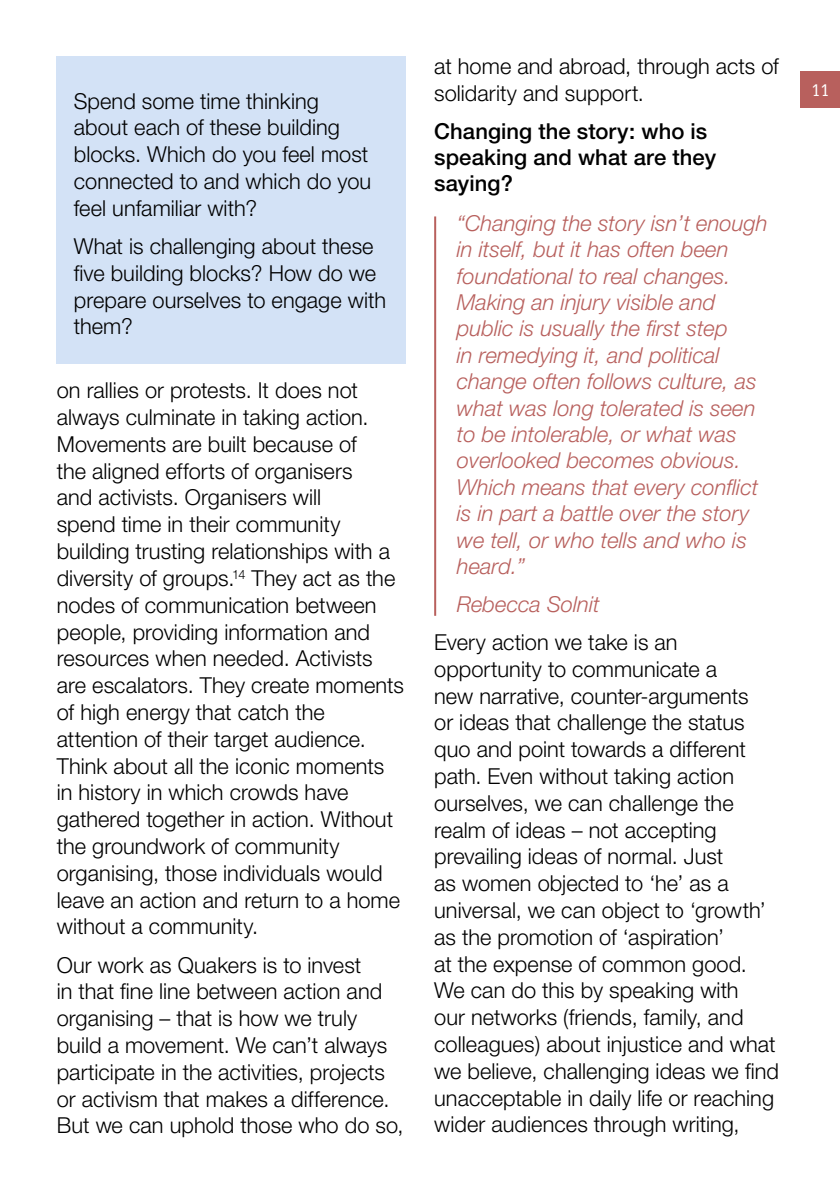
<style>
.page{position:relative;width:840px;height:1191px;background:#fff}
.page>*{position:absolute;margin:0;border:0;box-sizing:border-box;transform-origin:0 0}
.t1{font:300 22px/26.8px "Helvetica Neue";color:#000}
.t2{font:italic 300 22px/26.4px "Helvetica Neue LT Std";color:#b8605d}
.t3{font:500 22px/26.4px "Helvetica Neue";letter-spacing:.005em;color:#000}
.t4{font:16.4px "Glypha";color:#fff}
</style>
<div class="page">
<div style="left:799px;top:71px;width:40px;height:37px;background:#b8605d"></div>
<hr style="left:434px;top:216px;width:2px;height:400px;background:#b8605d">
<div style="left:57px;top:57px;width:348px;height:307px;background:#d3e2f6"></div>
<p class="t1" style="left:74px;top:87px;width:299px">Spend some time thinking about each of these building blocks. Which do you feel most connected to and which do you feel unfamiliar with?</p>
<p class="t1" style="left:74px;top:232px;width:314px">What is challenging about these five building blocks? How do we prepare ourselves to engage with them?</p>
<p class="t1" style="left:57px;top:376px;width:348px">on rallies or protests. It does not always culminate in taking action.<br>Movements are built because of<br>the aligned efforts of organisers<br>and activists. Organisers will<br>spend time in their community building trusting relationships with a diversity of groups.<sup>14</sup> They act as the nodes of communication between people, providing information and resources when needed. Activists are escalators. They create moments of high energy that catch the attention of their target audience.<br>Think about all the iconic moments in history in which crowds have gathered together in action. Without the groundwork of community organising, those individuals would leave an action and return to a home without a community.</p>
<p class="t1" style="left:57px;top:950px;width:348px">Our work as Quakers is to invest<br>in that fine line between action and organising – that is how we truly build a movement. We can’t always participate in the activities, projects or activism that makes a difference.<br>But we can uphold those who do so,</p>
<p class="t1" style="left:434px;top:52px;width:346px">at home and abroad, through acts of solidarity and support.</p>
<p class="t3" style="left:434px;top:117px;width:283px">Changing the story: who is speaking and what are they saying?</p>
<p class="t2" style="left:456px;top:209px;width:312px">“Changing the story isn’t enough in itself, but it has often been foundational to real changes.<br>Making an injury visible and public is usually the first step<br>in remedying it, and political change often follows culture, as what was long tolerated is seen to be intolerable, or what was overlooked becomes obvious.<br>Which means that every conflict is in part a battle over the story we tell, or who tells and who is heard.”</p>
<p class="t2" style="left:456px;top:590px;width:144px">Rebecca Solnit</p>
<p class="t1" style="left:434px;top:628px;width:346px">Every action we take is an opportunity to communicate a<br>new narrative, counter-arguments<br>or ideas that challenge the status quo and point towards a different path. Even without taking action ourselves, we can challenge the realm of ideas – not accepting prevailing ideas of normal. Just<br>as women objected to ‘he’ as a universal, we can object to ‘growth’ as the promotion of ‘aspiration’<br>at the expense of common good.<br>We can do this by speaking with<br>our networks (friends, family, and colleagues) about injustice and what we believe, challenging ideas we find unacceptable in daily life or reaching wider audiences through writing,</p>
<p class="t4" style="left:811px;top:80px;width:19px">11</p>
</div>
